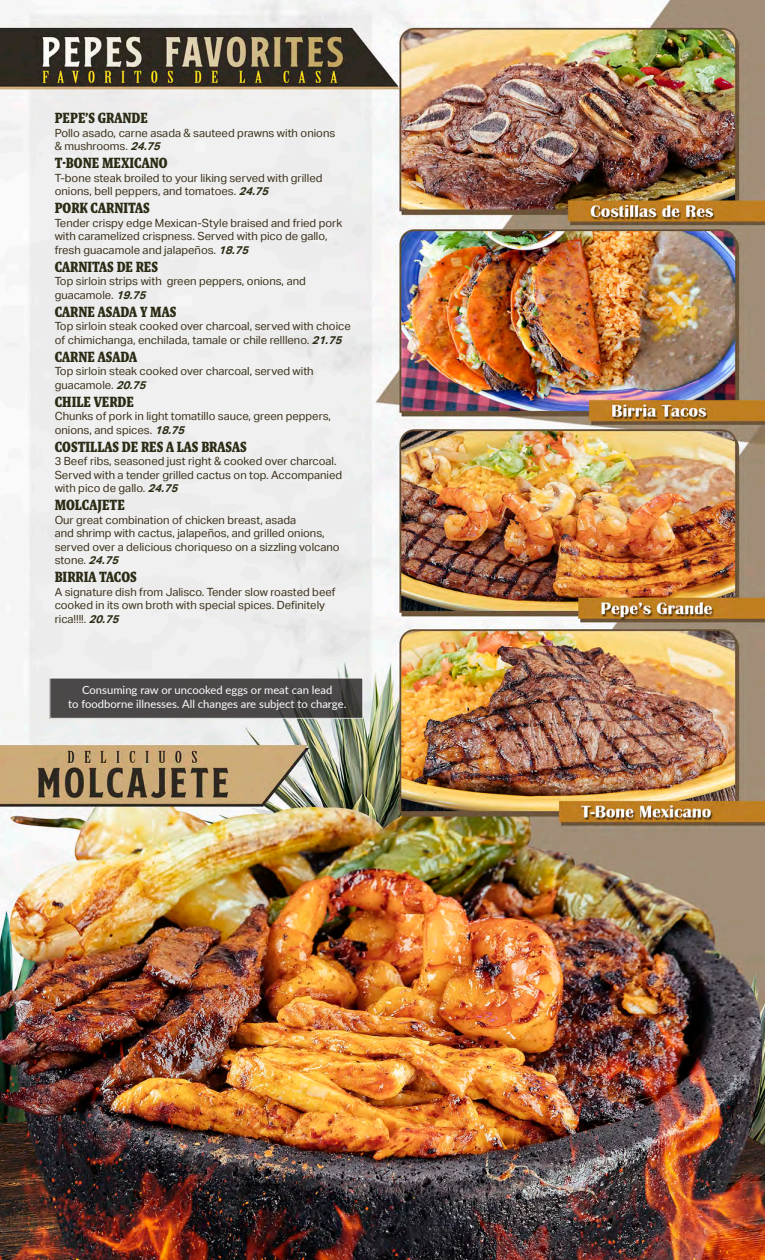
<style>
.page{position:relative;width:765px;height:1260px;background:#fff}
.page>*{position:absolute;margin:0;border:0;box-sizing:border-box;transform-origin:0 0}
.t1{font:700 15px "Malaga Narrow OTCE";color:#2c2b15}
.t2{font:11.25px/13.5px "Aktiv Grotesk";color:#3b311b}
.t3{font:11.25px "Lato";color:#fff}
.s1{font-weight:700;font-style:italic;color:#2c2b15}
</style>
<div class="page">
<img style="left:0;top:0;width:765px;height:1260px">
<svg style="left:51px;top:680px;width:310px;height:37px;background:#494646"></svg>
<div style="left:49px;top:678px;width:314px;height:41px;border:1px solid #fff"></div>
<p class="t1" style="left:55px;top:109px;width:95px">PEPE’S GRANDE</p>
<p class="t2" style="left:55px;top:126px;width:282px">Pollo asado, carne asada &amp; sauteed prawns with onions</p>
<p class="t2" style="left:55px;top:139px;width:113px">&amp; mushrooms. <span class="s1">24.75</span></p>
<p class="t1" style="left:55px;top:154px;width:115px">T-BONE MEXICANO</p>
<p class="t2" style="left:55px;top:171px;width:269px">T-bone steak broiled to your liking served with grilled onions, bell peppers, and tomatoes. <span class="s1">24.75</span></p>
<p class="t1" style="left:55px;top:199px;width:97px">PORK CARNITAS</p>
<p class="t2" style="left:55px;top:216px;width:289px">Tender crispy edge Mexican-Style braised and fried pork with caramelized crispness. Served with pico de gallo, fresh guacamole and jalapeños. <span class="s1">18.75</span></p>
<p class="t1" style="left:55px;top:258px;width:105px">CARNITAS DE RES</p>
<p class="t2" style="left:55px;top:274px;width:253px">Top sirloin strips with green peppers, onions, and guacamole. <span class="s1">19.75</span></p>
<p class="t1" style="left:55px;top:303px;width:123px">CARNE ASADA Y MAS</p>
<p class="t2" style="left:55px;top:319px;width:298px">Top sirloin steak cooked over charcoal, served with choice of chimichanga, enchilada, tamale or chile rellleno. <span class="s1">21.75</span></p>
<p class="t1" style="left:55px;top:348px;width:84px">CARNE ASADA</p>
<p class="t2" style="left:55px;top:364px;width:261px">Top sirloin steak cooked over charcoal, served with guacamole. <span class="s1">20.75</span></p>
<p class="t1" style="left:55px;top:393px;width:81px">CHILE VERDE</p>
<p class="t2" style="left:55px;top:409px;width:278px">Chunks of pork in light tomatillo sauce, green peppers, onions, and spices. <span class="s1">18.75</span></p>
<p class="t1" style="left:55px;top:438px;width:194px">COSTILLAS DE RES A LAS BRASAS</p>
<p class="t2" style="left:55px;top:454px;width:289px">3 Beef ribs, seasoned just right &amp; cooked over charcoal.<br>Served with a tender grilled cactus on top. Accompanied with pico de gallo. <span class="s1">24.75</span></p>
<p class="t1" style="left:55px;top:496px;width:72px">MOLCAJETE</p>
<p class="t2" style="left:55px;top:513px;width:243px">Our great combination of chicken breast, asada</p>
<p class="t2" style="left:55px;top:526px;width:286px">and shrimp with cactus, jalapeños, and grilled onions, served over a delicious choriqueso on a sizzling volcano stone. <span class="s1">24.75</span></p>
<p class="t1" style="left:55px;top:568px;width:84px">BIRRIA TACOS</p>
<p class="t2" style="left:55px;top:585px;width:282px">A signature dish from Jalisco. Tender slow roasted beef cooked in its own broth with special spices. Definitely rica!!!!. <span class="s1">20.75</span></p>
<p class="t3" style="left:82px;top:682px;width:252px">Consuming raw or uncooked eggs or meat can lead</p>
<p class="t3" style="left:68px;top:696px;width:280px">to foodborne illnesses. All changes are subject to charge.</p>
</div>
